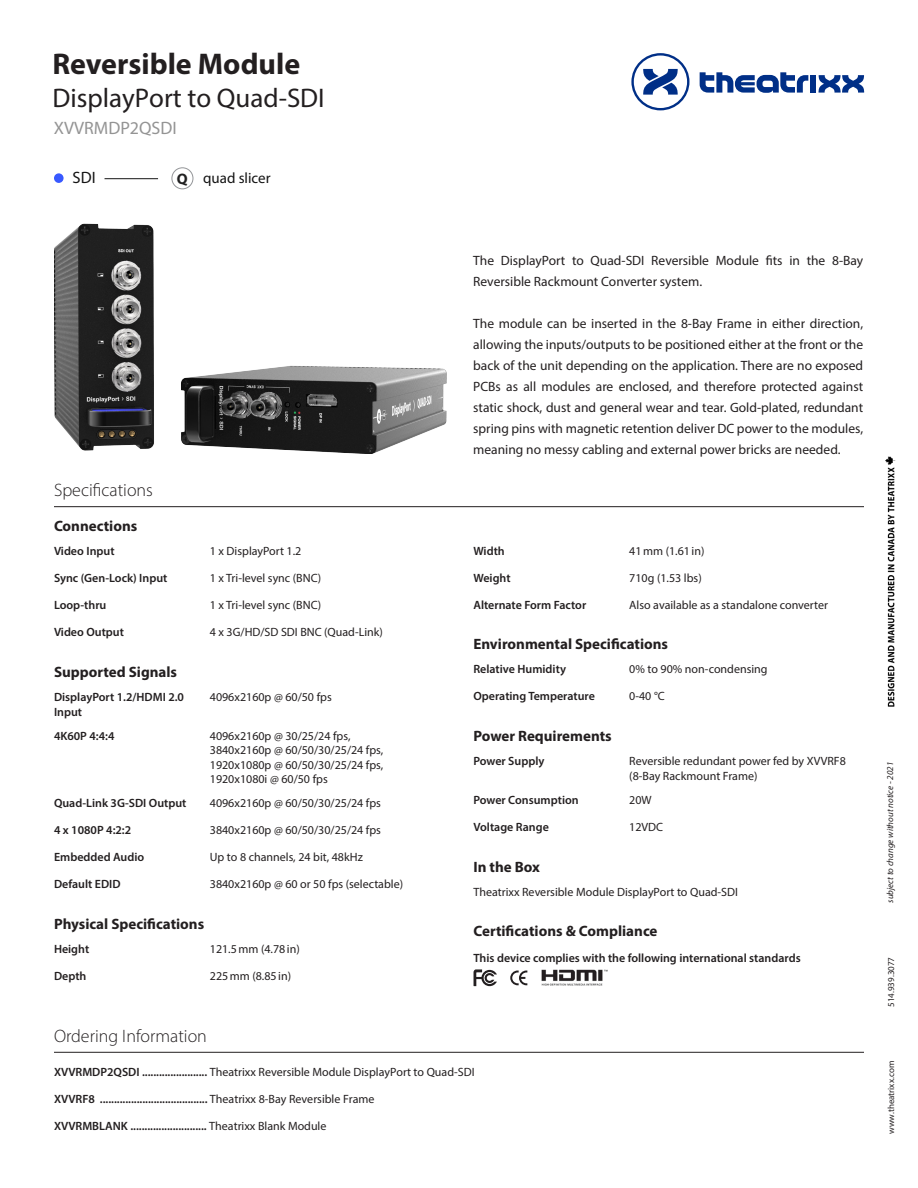
<style>
.page{position:relative;width:918px;height:1188px;background:#fff}
.page>*{position:absolute;margin:0;border:0;box-sizing:border-box;transform-origin:0 0}
.t1{font:700 30px "Myriad Pro";color:#231f20}
.t2{font:27px "Myriad Pro";color:#231f20}
.t3{font:300 18px "Myriad Pro";color:#231f20}
.t4{font:18px "Myriad Pro";color:#949494}
.texte_courant_Noir{font:16.5px "Myriad Pro";color:#141414}
.t5{font:700 15px "Myriad Pro";color:#231f20}
.texte_courant_Noir-2{font:15px "Myriad Pro";color:#141414}
.t6{font:13.5px/21px "Myriad Pro";color:#231f20}
.t7{font:12px/14.4px "Myriad Pro";color:#231f20}
.t8{font:600 12px/14.4px "Myriad Pro";color:#231f20}
.t9{font:italic 9px "Myriad Pro";color:#231f20}
.t10{font:9px "Myriad Pro";color:#231f20}
.s1{font-weight:700;font-size:15.3px;color:#212121}
.s2{font-weight:600}
.s3{font-weight:400}
</style>
<div class="page">
<svg style="left:631px;top:53px;width:58px;height:57px"></svg>
<div style="left:810px;top:75px;width:6px;height:18px;background:#002f87"></div>
<svg style="left:700px;top:72px;width:108px;height:21px"></svg>
<svg style="left:819px;top:75px;width:45px;height:18px"></svg>
<hr style="left:54px;top:1052px;width:810px;height:1px;background:#231f20">
<hr style="left:54px;top:506px;width:810px;height:1px;background:#231f20">
<svg style="left:171px;top:168px;width:23px;height:21px"></svg>
<div style="left:171px;top:167px;width:23px;height:22px;border:1px solid #fff;border-radius:50%"></div>
<img style="left:885px;top:457px;width:10px;height:249px">
<img style="left:54px;top:223px;width:393px;height:231px">
<div style="left:54px;top:173px;width:10px;height:10px;background:#3859ff;border-radius:50%"></div>
<hr style="left:105px;top:178px;width:53px;height:1px;background:#141414">
<div style="left:172px;top:168px;width:21px;height:21px;background:#fff;border-radius:50%"></div>
<div style="left:172px;top:167px;width:21px;height:22px;border:1px solid #939598;border-radius:50%"></div>
<svg style="left:474px;top:969px;width:23px;height:17px"></svg>
<img style="left:541px;top:970px;width:67px;height:16px">
<svg style="left:515px;top:970px;width:13px;height:16px"></svg>
<svg style="left:510px;top:971px;width:17px;height:14px"></svg>
<p class="t1" style="left:52px;top:45px;width:249px">Reversible Module</p>
<p class="t2" style="left:52px;top:82px;width:274px">DisplayPort to Quad-SDI</p>
<p class="t4" style="left:54px;top:117px;width:124px">XVVRMDP2QSDI</p>
<p class="texte_courant_Noir" style="left:73px;top:168px;width:25px">SDI</p>
<p class="texte_courant_Noir-2" style="left:177px;top:169px;width:95px"><span class="s1">Q</span> quad slicer</p>
<h3 class="t3" style="left:54px;top:479px;width:100px">Specifications</h3>
<p class="t5" style="left:54px;top:516px;width:85px">Connections</p>
<p class="t8" style="left:54px;top:544px;width:62px">Video Input</p>
<p class="t7" style="left:210px;top:544px;width:93px">1 x DisplayPort 1.2</p>
<p class="t8" style="left:54px;top:571px;width:115px">Sync (Gen-Lock) Input</p>
<p class="t7" style="left:210px;top:571px;width:113px">1 x Tri-level sync (BNC)</p>
<p class="t8" style="left:54px;top:598px;width:54px">Loop-thru</p>
<p class="t7" style="left:210px;top:598px;width:113px">1 x Tri-level sync (BNC)</p>
<p class="t8" style="left:54px;top:625px;width:72px">Video Output</p>
<p class="t7" style="left:210px;top:625px;width:175px">4 x 3G/HD/SD SDI BNC (Quad-Link)</p>
<p class="t5" style="left:54px;top:662px;width:125px">Supported Signals</p>
<p class="t8" style="left:54px;top:690px;width:132px">DisplayPort 1.2/HDMI 2.0<br>Input</p>
<p class="t7" style="left:210px;top:690px;width:123px">4096x2160p @ 60/50 fps</p>
<p class="t8" style="left:54px;top:728px;width:62px">4K60P 4:4:4</p>
<p class="t7" style="left:210px;top:728px;width:142px">4096x2160p @ 30/25/24 fps,</p>
<p class="t7" style="left:210px;top:743px;width:175px;text-align:justify">3840x2160p @ 60/50/30/25/24 fps, 1920x1080p @ 60/50/30/25/24 fps, 1920x1080i @ 60/50 fps</p>
<p class="t8" style="left:54px;top:796px;width:134px">Quad-Link 3G-SDI Output</p>
<p class="t7" style="left:210px;top:796px;width:173px">4096x2160p @ 60/50/30/25/24 fps</p>
<p class="t8" style="left:54px;top:823px;width:79px">4 x 1080P 4:2:2</p>
<p class="t7" style="left:210px;top:823px;width:173px">3840x2160p @ 60/50/30/25/24 fps</p>
<p class="t8" style="left:54px;top:850px;width:92px">Embedded Audio</p>
<p class="t7" style="left:210px;top:850px;width:154px">Up to 8 channels, 24 bit, 48kHz</p>
<p class="t8" style="left:54px;top:877px;width:68px">Default EDID</p>
<p class="t7" style="left:210px;top:877px;width:195px">3840x2160p @ 60 or 50 fps (selectable)</p>
<p class="t5" style="left:54px;top:914px;width:152px">Physical Specifications</p>
<p class="t8" style="left:54px;top:941px;width:37px">Height</p>
<p class="t7" style="left:210px;top:941px;width:91px">121.5mm (4.78in)</p>
<p class="t8" style="left:54px;top:968px;width:34px">Depth</p>
<p class="t7" style="left:210px;top:968px;width:83px">225mm (8.85in)</p>
<h3 class="t3" style="left:54px;top:1025px;width:154px">Ordering Information</h3>
<p class="t6" style="left:473px;top:249px;width:392px">The DisplayPort to Quad-SDI Reversible Module fits in the 8-Bay<br>Reversible Rackmount Converter system.</p>
<p class="t6" style="left:473px;top:312px;width:392px;text-align:justify">The module can be inserted in the 8-Bay Frame in either direction, allowing the inputs/outputs to be positioned either at the front or the back of the unit depending on the application. There are no exposed PCBs as all modules are enclosed, and therefore protected against static shock, dust and general wear and tear. Gold-plated, redundant spring pins with magnetic retention deliver DC power to the modules, meaning no messy cabling and external power bricks are needed.</p>
<p class="t8" style="left:473px;top:543px;width:33px">Width</p>
<p class="t7" style="left:629px;top:543px;width:77px">41mm (1.61in)</p>
<p class="t8" style="left:473px;top:570px;width:39px">Weight</p>
<p class="t7" style="left:629px;top:570px;width:74px">710g (1.53 lbs)</p>
<p class="t8" style="left:473px;top:597px;width:114px">Alternate Form Factor</p>
<p class="t7" style="left:629px;top:597px;width:200px">Also available as a standalone converter</p>
<p class="t5" style="left:473px;top:635px;width:196px">Environmental Specifications</p>
<p class="t8" style="left:473px;top:662px;width:94px">Relative Humidity</p>
<p class="t7" style="left:629px;top:662px;width:140px">0% to 90% non-condensing</p>
<p class="t8" style="left:473px;top:689px;width:123px">Operating Temperature</p>
<p class="t7" style="left:629px;top:689px;width:37px">0-40 °C</p>
<p class="t5" style="left:473px;top:726px;width:140px">Power Requirements</p>
<p class="t8" style="left:473px;top:754px;width:73px">Power Supply</p>
<p class="t7" style="left:629px;top:754px;width:218px">Reversible redundant power fed by XVVRF8 (8-Bay Rackmount Frame)</p>
<p class="t8" style="left:473px;top:792px;width:107px">Power Consumption</p>
<p class="t7" style="left:629px;top:792px;width:24px">20W</p>
<p class="t8" style="left:473px;top:819px;width:77px">Voltage Range</p>
<p class="t7" style="left:629px;top:819px;width:35px">12VDC</p>
<p class="t5" style="left:473px;top:857px;width:68px">In the Box</p>
<p class="t7" style="left:473px;top:884px;width:266px">Theatrixx Reversible Module DisplayPort to Quad-SDI</p>
<p class="t5" style="left:473px;top:922px;width:186px">Certifications &amp; Compliance</p>
<p class="t8" style="left:473px;top:950px;width:329px">This device complies with the following international standards</p>
<p class="t7" style="left:54px;top:1064px;width:422px"><span class="s2">XVVRMDP2QSDI .......................</span> Theatrixx Reversible Module DisplayPort to Quad-SDI</p>
<p class="t8" style="left:54px;top:1091px;width:322px">XVVRF8 ...................................... <span class="s3">Theatrixx 8-Bay Reversible Frame</span></p>
<p class="t8" style="left:54px;top:1118px;width:274px">XVVRMBLANK ........................... <span class="s3">Theatrixx Blank Module</span></p>
<p class="t9" style="left:885px;top:903px;width:142px;rotate:-90deg">subject to change without notice - 2021</p>
<p class="t10" style="left:886px;top:1007px;width:51px;rotate:-90deg">514.939.3077</p>
<p class="t10" style="left:886px;top:1134px;width:75px;rotate:-90deg">www.theatrixx.com</p>
</div>
